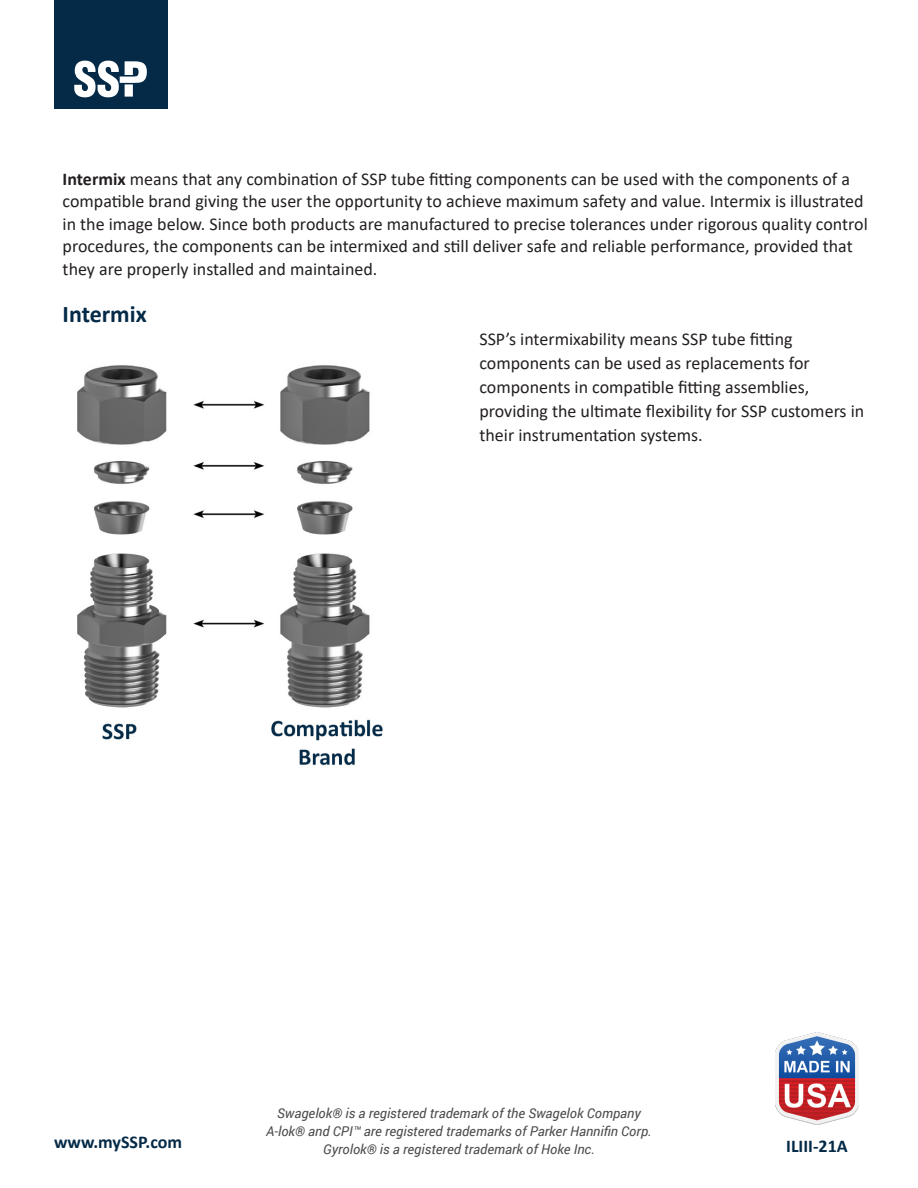
<style>
.page{position:relative;width:918px;height:1188px;background:#fff}
.page>*{position:absolute;margin:0;border:0;box-sizing:border-box;transform-origin:0 0}
.t1{font:700 24px "Calibri";color:#042a47}
.t2{font:18px/22.5px "Calibri";color:#231f20}
.t3{font:700 18px "Calibri";color:#042a47}
.t4{font:italic 13.5px "Roboto";color:#4b4c4d}
.s1{font-weight:700}
</style>
<div class="page">
<div style="left:54px;top:0;width:113px;height:109px;background:#042a47"></div>
<svg style="left:74px;top:61px;width:73px;height:36px"></svg>
<img style="left:77px;top:365px;width:306px;height:401px">
<img style="left:775px;top:1032px;width:83px;height:92px">
<p class="t2" style="left:63px;top:167px;width:807px"><span class="s1">Intermix</span> means that any combination of SSP tube fitting components can be used with the components of a compatible brand giving the user the opportunity to achieve maximum safety and value. Intermix is illustrated in the image below. Since both products are manufactured to precise tolerances under rigorous quality control procedures, the components can be intermixed and still deliver safe and reliable performance, provided that they are properly installed and maintained.</p>
<p class="t1" style="left:63px;top:297px;width:86px">Intermix</p>
<p class="t2" style="left:479px;top:327px;width:386px;line-height:24px">SSP’s intermixability means SSP tube fitting components can be used as replacements for components in compatible fitting assemblies, providing the ultimate flexibility for SSP customers in their instrumentation systems.</p>
<p class="t4" style="left:277px;top:1104px;width:365px">Swagelok® is a registered trademark of the Swagelok Company</p>
<p class="t4" style="left:266px;top:1122px;width:387px">A-lok® and CPI™ are registered trademarks of Parker Hannifin Corp.</p>
<p class="t4" style="left:323px;top:1140px;width:273px">Gyrolok® is a registered trademark of Hoke Inc.</p>
<p class="t3" style="left:54px;top:1129px;width:130px">www.mySSP.com</p>
<p class="t3" style="left:786px;top:1133px;width:63px">ILIII-21A</p>
</div>
